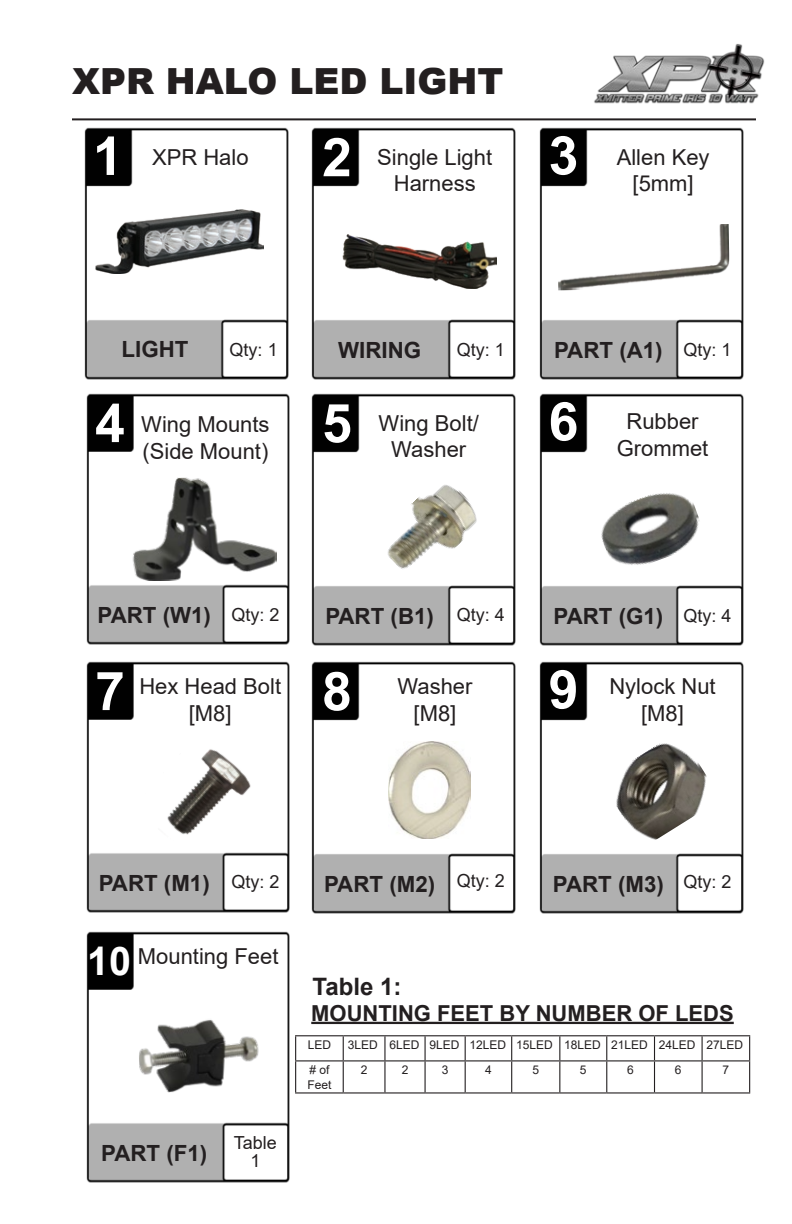
<style>
.page{position:relative;width:792px;height:1224px;background:#fff}
.page>*{position:absolute;margin:0;border:0;box-sizing:border-box;transform-origin:0 0}
.t1{font:700 53.6px "Arial";color:#fff}
.t2{font:900 36px "Arial";color:#231f20}
.t3{font:700 24px "Arial";color:#231f20}
.t4{font:700 22.4px "Arial";color:#231f20}
.t5{font:22px/26.4px "Arial";color:#231f20;text-align:center}
.t6{font:700 22px "Arial";color:#231f20}
.t7{font:18px/18px "Arial";color:#231f20;text-align:center}
.t8{font:12px/14.4px "Arial";color:#231f20}
.s1{font-weight:400;font-size:18px}
.s2{font-weight:700;font-size:39.6px;color:#fff}
</style>
<div class="page">
<hr style="left:72px;top:118px;width:684px;height:2px;background:#231f20">
<img style="left:594px;top:44px;width:171px;height:60px">
<img style="left:84px;top:127px;width:205px;height:253px">
<img style="left:86px;top:393px;width:204px;height:252px">
<img style="left:311px;top:127px;width:205px;height:253px">
<img style="left:539px;top:127px;width:205px;height:253px">
<img style="left:95px;top:210px;width:169px;height:64px">
<img style="left:342px;top:234px;width:155px;height:54px">
<hr style="left:311px;top:1022px;width:423px;height:2px;background:#231f20">
<hr style="left:295px;top:1035px;width:48px;height:1px;background:#231f20">
<svg style="left:295px;top:1036px;width:1px;height:24px"></svg>
<hr style="left:343px;top:1035px;width:42px;height:1px;background:#231f20">
<svg style="left:343px;top:1036px;width:1px;height:24px"></svg>
<hr style="left:385px;top:1035px;width:40px;height:1px;background:#231f20">
<hr style="left:384px;top:1036px;width:2px;height:24px;background:#231f20">
<hr style="left:425px;top:1035px;width:40px;height:1px;background:#231f20">
<svg style="left:425px;top:1036px;width:1px;height:24px"></svg>
<hr style="left:465px;top:1035px;width:47px;height:1px;background:#231f20">
<svg style="left:465px;top:1036px;width:1px;height:24px"></svg>
<hr style="left:512px;top:1035px;width:48px;height:1px;background:#231f20">
<svg style="left:511px;top:1036px;width:1px;height:24px"></svg>
<hr style="left:560px;top:1035px;width:47px;height:1px;background:#231f20">
<svg style="left:559px;top:1036px;width:1px;height:24px"></svg>
<hr style="left:607px;top:1035px;width:48px;height:1px;background:#231f20">
<svg style="left:606px;top:1036px;width:1px;height:24px"></svg>
<hr style="left:655px;top:1035px;width:47px;height:1px;background:#231f20">
<svg style="left:654px;top:1036px;width:1px;height:24px"></svg>
<hr style="left:702px;top:1035px;width:48px;height:1px;background:#231f20">
<svg style="left:702px;top:1036px;width:1px;height:24px"></svg>
<svg style="left:749px;top:1036px;width:1px;height:24px"></svg>
<hr style="left:295px;top:1060px;width:48px;height:1px;background:#231f20">
<hr style="left:295px;top:1061px;width:1px;height:31px;background:#231f20">
<hr style="left:343px;top:1060px;width:42px;height:1px;background:#231f20">
<hr style="left:343px;top:1061px;width:1px;height:31px;background:#231f20">
<hr style="left:385px;top:1060px;width:40px;height:1px;background:#231f20">
<hr style="left:384px;top:1061px;width:2px;height:31px;background:#231f20">
<hr style="left:425px;top:1060px;width:40px;height:1px;background:#231f20">
<hr style="left:425px;top:1061px;width:1px;height:31px;background:#231f20">
<hr style="left:465px;top:1060px;width:47px;height:1px;background:#231f20">
<hr style="left:465px;top:1061px;width:1px;height:31px;background:#231f20">
<hr style="left:512px;top:1060px;width:48px;height:1px;background:#231f20">
<hr style="left:511px;top:1061px;width:1px;height:31px;background:#231f20">
<hr style="left:560px;top:1060px;width:47px;height:1px;background:#231f20">
<hr style="left:559px;top:1061px;width:1px;height:31px;background:#231f20">
<hr style="left:607px;top:1060px;width:48px;height:1px;background:#231f20">
<hr style="left:606px;top:1061px;width:1px;height:31px;background:#231f20">
<hr style="left:655px;top:1060px;width:47px;height:1px;background:#231f20">
<hr style="left:654px;top:1061px;width:1px;height:31px;background:#231f20">
<hr style="left:702px;top:1060px;width:48px;height:1px;background:#231f20">
<hr style="left:702px;top:1061px;width:1px;height:31px;background:#231f20">
<hr style="left:749px;top:1061px;width:1px;height:31px;background:#231f20">
<hr style="left:295px;top:1092px;width:48px;height:2px;background:#231f20">
<hr style="left:343px;top:1092px;width:42px;height:2px;background:#231f20">
<hr style="left:385px;top:1092px;width:40px;height:2px;background:#231f20">
<hr style="left:425px;top:1092px;width:40px;height:2px;background:#231f20">
<hr style="left:465px;top:1092px;width:47px;height:2px;background:#231f20">
<hr style="left:512px;top:1092px;width:48px;height:2px;background:#231f20">
<hr style="left:560px;top:1092px;width:47px;height:2px;background:#231f20">
<hr style="left:607px;top:1092px;width:48px;height:2px;background:#231f20">
<hr style="left:655px;top:1092px;width:47px;height:2px;background:#231f20">
<hr style="left:702px;top:1092px;width:48px;height:2px;background:#231f20">
<img style="left:311px;top:393px;width:205px;height:253px">
<img style="left:539px;top:393px;width:205px;height:253px">
<img style="left:86px;top:661px;width:204px;height:252px">
<img style="left:311px;top:661px;width:205px;height:253px">
<img style="left:539px;top:661px;width:205px;height:253px">
<img style="left:132px;top:476px;width:145px;height:105px">
<img style="left:557px;top:224px;width:173px;height:66px">
<img style="left:133px;top:729px;width:134px;height:136px">
<img style="left:593px;top:482px;width:115px;height:94px">
<img style="left:600px;top:732px;width:121px;height:116px">
<img style="left:373px;top:473px;width:113px;height:112px">
<img style="left:86px;top:931px;width:204px;height:252px">
<img style="left:139px;top:1018px;width:123px;height:77px">
<img style="left:388px;top:742px;width:83px;height:97px">
<h2 class="t2" style="left:72px;top:55px;width:433px">XPR HALO LED LIGHT</h2>
<h1 class="t1" style="left:93px;top:118px;width:31px">1</h1>
<h1 class="t1" style="left:322px;top:120px;width:31px">2</h1>
<h1 class="t1" style="left:549px;top:118px;width:31px">3</h1>
<p class="t5" style="left:152px;top:144px;width:98px">XPR Halo</p>
<p class="t5" style="left:377px;top:144px;width:116px">Single Light<br>Harness</p>
<p class="t5" style="left:617px;top:144px;width:94px">Allen Key [5mm]</p>
<p class="t4" style="left:122px;top:333px;width:68px">LIGHT</p>
<p class="t4" style="left:338px;top:334px;width:85px">WIRING</p>
<p class="t7" style="left:230px;top:341px;width:50px">Qty: 1</p>
<p class="t7" style="left:457px;top:340px;width:50px">Qty: 1</p>
<p class="t4" style="left:554px;top:334px;width:179px">PART (A1) <span class="s1">Qty: 1</span></p>
<h1 class="t1" style="left:95px;top:386px;width:31px">4</h1>
<p class="t5" style="left:141px;top:411px;width:130px;text-align:left">Wing Mounts (Side Mount)</p>
<h1 class="t1" style="left:322px;top:386px;width:31px">5</h1>
<h1 class="t1" style="left:549px;top:384px;width:31px">6</h1>
<p class="t5" style="left:379px;top:410px;width:102px">Wing Bolt/<br>Washer</p>
<p class="t5" style="left:617px;top:408px;width:93px">Rubber<br>Grommet</p>
<p class="t4" style="left:97px;top:599px;width:115px">PART (W1)</p>
<p class="t7" style="left:231px;top:605px;width:50px">Qty: 2</p>
<p class="t4" style="left:325px;top:600px;width:110px">PART (B1)</p>
<p class="t4" style="left:553px;top:600px;width:179px">PART (G1) <span class="s1">Qty: 4</span></p>
<p class="t7" style="left:457px;top:606px;width:50px">Qty: 4</p>
<h1 class="t1" style="left:95px;top:653px;width:31px">7</h1>
<p class="t5" style="left:139px;top:673px;width:143px">Hex Head Bolt [M8]</p>
<h1 class="t1" style="left:322px;top:654px;width:31px">8</h1>
<h1 class="t1" style="left:549px;top:652px;width:31px">9</h1>
<p class="t5" style="left:398px;top:673px;width:76px">Washer [M8]</p>
<p class="t5" style="left:609px;top:673px;width:108px">Nylock Nut [M8]</p>
<p class="t4" style="left:99px;top:867px;width:113px">PART (M1)</p>
<p class="t7" style="left:232px;top:873px;width:50px">Qty: 2</p>
<p class="t5" style="left:87px;top:943px;width:193px"><span class="s2">10</span> Mounting Feet</p>
<p class="t4" style="left:101px;top:1137px;width:108px">PART (F1)</p>
<p class="t7" style="left:234px;top:1134px;width:45px">Table<br>1</p>
<p class="t7" style="left:457px;top:872px;width:50px">Qty: 2</p>
<p class="t4" style="left:324px;top:868px;width:113px">PART (M2)</p>
<p class="t4" style="left:553px;top:868px;width:180px">PART (M3) <sup>Qty:</sup> <sup>2</sup></p>
<p class="t3" style="left:313px;top:970px;width:90px">Table 1:</p>
<p class="t6" style="left:311px;top:997px;width:424px">MOUNTING FEET BY NUMBER OF LEDS</p>
<p class="t8" style="left:308px;top:1038px;width:25px">LED</p>
<p class="t8" style="left:348px;top:1038px;width:397px">3LED 6LED 9LED 12LED 15LED 18LED 21LED 24LED 27LED</p>
<p class="t8" style="left:307px;top:1063px;width:26px"># of<br>Feet</p>
<p class="t8" style="left:361px;top:1063px;width:8px">2</p>
<p class="t8" style="left:402px;top:1063px;width:8px">2</p>
<p class="t8" style="left:442px;top:1063px;width:8px">3</p>
<p class="t8" style="left:485px;top:1063px;width:8px">4</p>
<p class="t8" style="left:532px;top:1063px;width:8px">5</p>
<p class="t8" style="left:580px;top:1063px;width:8px">5</p>
<p class="t8" style="left:627px;top:1063px;width:8px">6</p>
<p class="t8" style="left:675px;top:1063px;width:8px">6</p>
<p class="t8" style="left:723px;top:1063px;width:8px">7</p>
</div>
